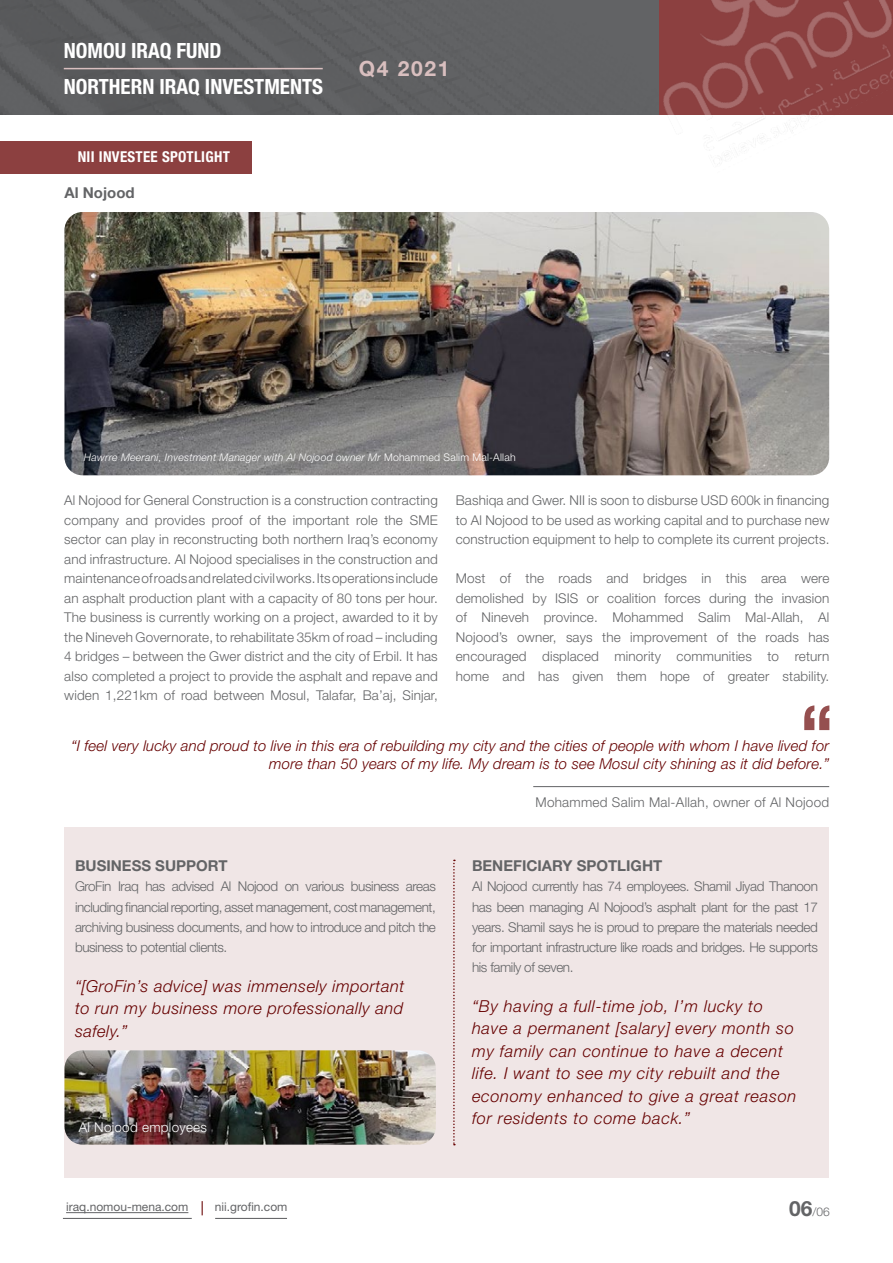
<style>
.page{position:relative;width:893px;height:1263px;background:#fff}
.page>*{position:absolute;margin:0;border:0;box-sizing:border-box;transform-origin:0 0}
.t1{font:700 condensed 21px/36px "Helvetica Neue LT Std";color:#fff}
.t2{font:700 21px "Helvetica Neue LT Std";letter-spacing:.08em;color:#d9bfbf}
.t3{font:italic 300 16.5px/22.5px "Helvetica Neue LT Std";letter-spacing:.04em;color:#600;text-align:justify}
.t4{font:italic 300 15px/18px "Helvetica Neue LT Std";letter-spacing:.01em;color:#600;text-align:right}
.t5{font:700 15px "Helvetica Neue LT Std";color:#636466}
.t6{font:700 condensed 15px "Helvetica Neue LT Std";letter-spacing:.02em;color:#fff}
.t7{font:300 13.5px/19.5px "Helvetica Neue LT Std";letter-spacing:.01em;color:#636466;text-align:justify}
.t8{font:300 13.5px "Helvetica Neue LT Std";letter-spacing:.02em;color:#fff}
.t9{font:12px "Helvetica Neue LT Std";color:#636466}
.t10{font:300 12px "Helvetica Neue LT Std";color:#636466}
.t11{font:italic 300 10.5px "Helvetica Neue LT Std";letter-spacing:.02em;color:#fff}
.s1{font-style:normal}
.s2{font-weight:700;font-size:21px}
</style>
<div class="page">
<div style="left:0;top:0;width:608px;height:115px;background:#5f6062"></div>
<hr style="left:64px;top:68px;width:259px;height:1px;background:#d9bfbf">
<img style="left:608px;top:0;width:285px;height:161px">
<svg style="left:804px;top:705px;width:25px;height:25px"></svg>
<hr style="left:533px;top:786px;width:296px;height:1px;background:#636466">
<img style="left:65px;top:212px;width:764px;height:263px">
<div style="left:65px;top:827px;width:764px;height:351px;background:#f0e6e6"></div>
<img style="left:65px;top:1050px;width:371px;height:95px">
<svg style="left:453px;top:860px;width:2px;height:285px"></svg>
<div style="left:0;top:141px;width:251px;height:32px;background:#8c4040"></div>
<hr style="left:66px;top:1212px;width:122px;height:1px;background:#636466">
<svg style="left:202px;top:1201px;width:1px;height:14px"></svg>
<hr style="left:63px;top:1218px;width:129px;height:1px;background:#636466">
<hr style="left:215px;top:1218px;width:72px;height:1px;background:#636466">
<h1 class="t1" style="left:64px;top:32px;width:261px">NOMOU IRAQ FUND<br>NORTHERN IRAQ INVESTMENTS</h1>
<p class="t6" style="left:78px;top:148px;width:154px">NII INVESTEE SPOTLIGHT</p>
<p class="t5" style="left:65px;top:183px;width:72px">Al Nojood</p>
<h1 class="t2" style="left:359px;top:56px;width:92px">Q4 2021</h1>
<p class="t11" style="left:84px;top:451px;width:433px">Hawrre Meerani, Investment Manager with Al Nojood owner Mr <span class="s1">Mohammed Salim Mal-Allah</span></p>
<p class="t7" style="left:64px;top:490px;width:375px">Al Nojood for General Construction is a construction contracting company and provides proof of the important role the SME sector can play in reconstructing both northern Iraq’s economy and infrastructure. Al Nojood specialises in the construction and maintenance of roads and related civil works. Its operations include an asphalt production plant with a capacity of 80 tons per hour.<br>The business is currently working on a project, awarded to it by the Nineveh Governorate, to rehabilitate 35km of road – including 4 bridges – between the Gwer district and the city of Erbil. It has also completed a project to provide the asphalt and repave and widen 1,221km of road between Mosul, Talafar, Ba’aj, Sinjar,</p>
<p class="t7" style="left:456px;top:490px;width:375px">Bashiqa and Gwer. NII is soon to disburse USD 600k in financing to Al Nojood to be used as working capital and to purchase new construction equipment to help to complete its current projects.</p>
<p class="t7" style="left:456px;top:568px;width:375px">Most of the roads and bridges in this area were demolished by ISIS or coalition forces during the invasion of Nineveh province. Mohammed Salim Mal-Allah, Al Nojood’s owner, says the improvement of the roads has encouraged displaced minority communities to return home and has given them hope of greater stability.</p>
<p class="t4" style="left:71px;top:736px;width:760px">“I feel very lucky and proud to live in this era of rebuilding my city and the cities of people with whom I have lived for more than 50 years of my life. My dream is to see Mosul city shining as it did before.”</p>
<p class="t7" style="left:535px;top:792px;width:295px">Mohammed Salim Mal-Allah, owner of Al Nojood</p>
<p class="t5" style="left:75px;top:856px;width:154px">BUSINESS SUPPORT</p>
<p class="t7" style="left:75px;top:876px;width:362px;line-height:20.2px">GroFin Iraq has advised Al Nojood on various business areas including financial reporting, asset management, cost management, archiving business documents, and how to introduce and pitch the business to potential clients.</p>
<p class="t3" style="left:75px;top:974px;width:331px">“[GroFin’s advice] was immensely important to run my business more professionally and safely.”</p>
<p class="t8" style="left:79px;top:1119px;width:130px">Al Nojood employees</p>
<p class="t9" style="left:66px;top:1200px;width:124px">iraq.nomou-mena.com</p>
<p class="t9" style="left:215px;top:1200px;width:74px">nii.grofin.com</p>
<p class="t5" style="left:472px;top:856px;width:192px">BENEFICIARY SPOTLIGHT</p>
<p class="t7" style="left:472px;top:876px;width:347px;line-height:20.2px">Al Nojood currently has 74 employees. Shamil Jiyad Thanoon has been managing Al Nojood’s asphalt plant for the past 17 years. Shamil says he is proud to prepare the materials needed for important infrastructure like roads and bridges. He supports his family of seven.</p>
<p class="t3" style="left:472px;top:994px;width:326px;text-align:left">“By having a full-time job, I’m lucky to have a permanent [salary] every month so my family can continue to have a decent life. I want to see my city rebuilt and the economy enhanced to give a great reason for residents to come back.”</p>
<p class="t10" style="left:789px;top:1204px;width:42px"><span class="s2">06</span>/06</p>
</div>
